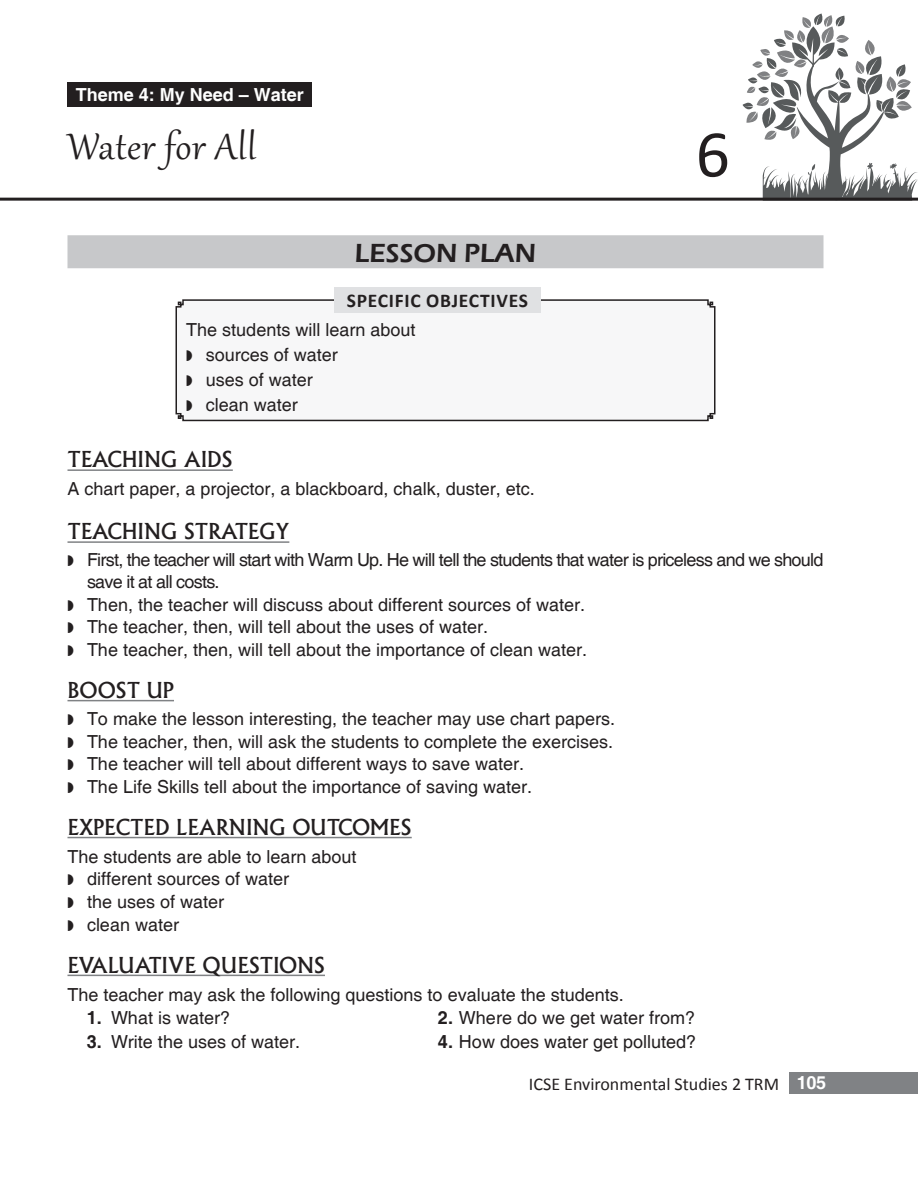
<style>
.page{position:relative;width:918px;height:1188px;background:#fff}
.page>*{position:absolute;margin:0;border:0;box-sizing:border-box;transform-origin:0 0}
.t1{font:67.5px "Calibri";color:#231f20}
.Head{font:45px "Gabriola";letter-spacing:.02em;color:#231f20}
.Lesson_plan{font:600 27px "Eras ITC";color:#231f20}
.Head_1{font:500 21px "Albertus";color:#231f20}
.t2{font:700 19.5px "Calibri";letter-spacing:.04em;color:#231f20}
.Body_text{font:18px/24.9px "Helvetica";color:#231f20}
.Body_text-2{font:18px/21.6px "Helvetica";letter-spacing:-.04em;color:#231f20}
.Sub_para{font:18px "Helvetica";color:#231f20}
.t3{font:18px "Calibri";color:#231f20}
.Answer{font:700 18px "Helvetica";color:#fff}
.s1{font-weight:700}
</style>
<div class="page">
<div style="left:790px;top:1072px;width:128px;height:22px;background:#808285"></div>
<svg style="left:743px;top:14px;width:175px;height:184px"></svg>
<hr style="left:0;top:198px;width:918px;height:3px;background:#231f20">
<div style="left:68px;top:235px;width:756px;height:33px;background:#c7c8ca"></div>
<hr style="left:68px;top:469px;width:165px;height:2px;background:#808285">
<hr style="left:68px;top:541px;width:221px;height:2px;background:#808285">
<hr style="left:68px;top:700px;width:106px;height:1px;background:#808285">
<hr style="left:68px;top:837px;width:344px;height:1px;background:#808285">
<hr style="left:68px;top:975px;width:257px;height:1px;background:#808285">
<svg style="left:175px;top:299px;width:541px;height:123px"></svg>
<div style="left:334px;top:287px;width:207px;height:26px;background:#e0e1e3"></div>
<div style="left:68px;top:82px;width:244px;height:25px;background:#231f20"></div>
<svg style="left:187px;top:351px;width:5px;height:10px"></svg>
<svg style="left:187px;top:375px;width:5px;height:11px"></svg>
<svg style="left:187px;top:400px;width:5px;height:11px"></svg>
<p class="Answer" style="left:76px;top:84px;width:230px">Theme 4: My Need – Water</p>
<p class="Head" style="left:68px;top:117px;width:190px">Water for All</p>
<p class="t1" style="left:696px;top:112px;width:36px">6</p>
<p class="Lesson_plan" style="left:355px;top:237px;width:183px">LESSON PLAN</p>
<p class="t2" style="left:347px;top:288px;width:183px">SPECIFIC OBJECTIVES</p>
<p class="Body_text" style="left:206px;top:318px;width:211px;text-indent:-20px">The students will learn about sources of water<br>uses of water<br>clean water</p>
<p class="Head_1" style="left:68px;top:447px;width:167px">TEACHING AIDS</p>
<p class="Body_text" style="left:68px;top:477px;width:469px">A chart paper, a projector, a blackboard, chalk, duster, etc.</p>
<p class="Head_1" style="left:68px;top:519px;width:223px">TEACHING STRATEGY</p>
<p class="Body_text-2" style="left:87px;top:550px;width:738px">First, the teacher will start with Warm Up. He will tell the students that water is priceless and we should save it at all costs.</p>
<p class="Body_text" style="left:87px;top:593px;width:500px">Then, the teacher will discuss about different sources of water.</p>
<p class="Body_text" style="left:87px;top:615px;width:403px">The teacher, then, will tell about the uses of water.</p>
<p class="Body_text" style="left:87px;top:638px;width:502px">The teacher, then, will tell about the importance of clean water.</p>
<p class="Head_1" style="left:68px;top:677px;width:108px">BOOST UP</p>
<p class="Body_text" style="left:87px;top:707px;width:530px">To make the lesson interesting, the teacher may use chart papers.</p>
<p class="Body_text" style="left:87px;top:729px;width:528px">The teacher, then, will ask the students to complete the exercises.</p>
<p class="Body_text" style="left:87px;top:752px;width:439px">The teacher will tell about different ways to save water.</p>
<p class="Body_text" style="left:87px;top:775px;width:447px">The Life Skills tell about the importance of saving water.</p>
<p class="Head_1" style="left:68px;top:814px;width:346px">EXPECTED LEARNING OUTCOMES</p>
<p class="Body_text" style="left:68px;top:845px;width:291px">The students are able to learn about</p>
<p class="Body_text" style="left:87px;top:867px;width:204px">different sources of water</p>
<p class="Body_text" style="left:87px;top:890px;width:139px">the uses of water</p>
<p class="Body_text" style="left:87px;top:913px;width:94px">clean water</p>
<p class="Head_1" style="left:68px;top:952px;width:259px">EVALUATIVE QUESTIONS</p>
<p class="Body_text" style="left:68px;top:982px;width:558px">The teacher may ask the following questions to evaluate the students.</p>
<p class="Sub_para" style="left:87px;top:1007px;width:145px"><span class="s1">1.</span> What is water?</p>
<p class="Sub_para" style="left:438px;top:1007px;width:259px"><span class="s1">2.</span> Where do we get water from?</p>
<p class="Sub_para" style="left:87px;top:1031px;width:215px"><span class="s1">3.</span> Write the uses of water.</p>
<p class="Sub_para" style="left:438px;top:1031px;width:260px"><span class="s1">4.</span> How does water get polluted?</p>
<p class="t3" style="left:529px;top:1073px;width:252px">ICSE Environmental Studies 2 TRM</p>
<p class="Answer" style="left:797px;top:1072px;width:31px">105</p>
</div>
